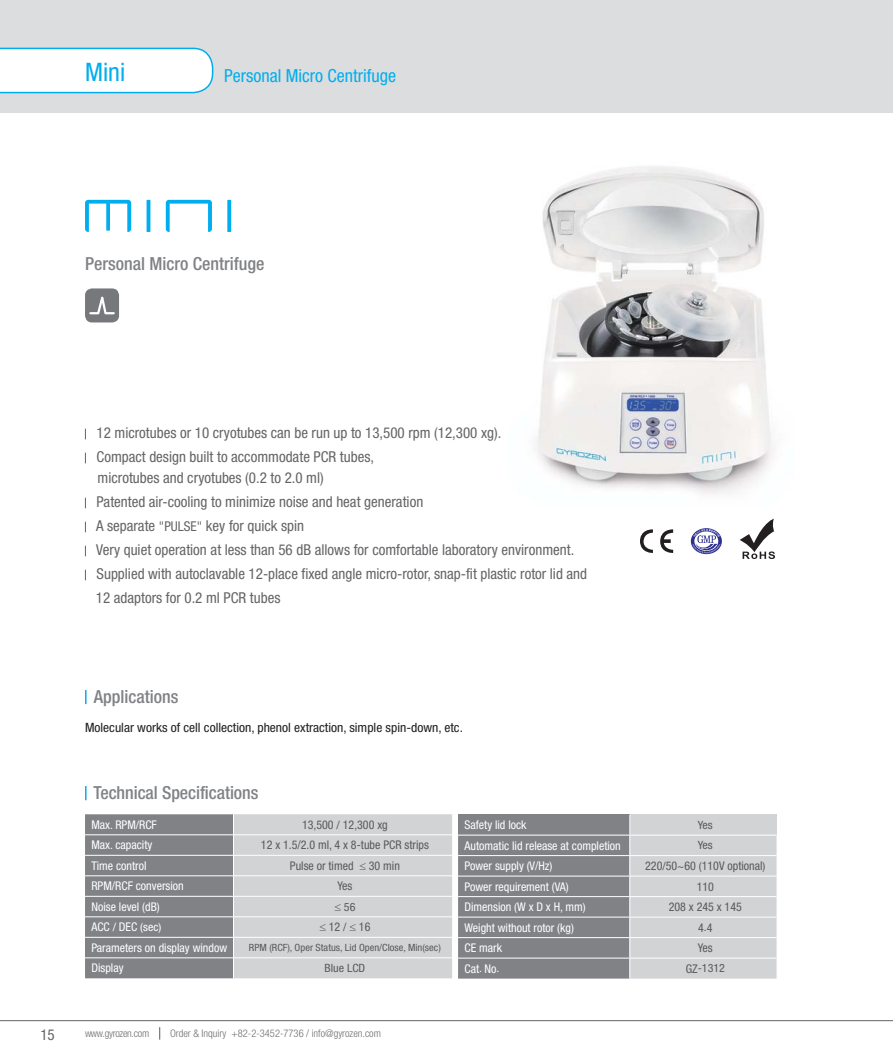
<style>
.page{position:relative;width:893px;height:1063px;background:#fff}
.page>*{position:absolute;margin:0;border:0;box-sizing:border-box;transform-origin:0 0}
.t1{font:condensed 25.5px "Helvetica Neue";color:#00aeef}
.t2{font:500 condensed 18px "Helvetica Neue";color:#808285}
.t3{font:condensed 18px "Helvetica Neue";color:#00aeef}
.t4{font:condensed 15px/24px "Helvetica Neue";color:#636466}
.t5{font:condensed 12.9px "Helvetica Neue";color:#231f20;scale:1.05 1}
.t6{font:condensed 12px "Helvetica Neue";color:#fff}
.t7{font:condensed 12px "Helvetica Neue";color:#58595b}
.t8{font:condensed 11.4px "Helvetica Neue";color:#58595b;scale:1.05 1}
.t9{font:300 condensed 10.5px "Helvetica Neue";color:#6d6e70}
.t10{font:300 condensed 10.5px "Helvetica Neue";letter-spacing:-.025em;color:#6d6e70}
.t11{font:condensed 10.05px "Helvetica Neue";color:#58595b;scale:1.05 1}
.s1{font-size:13.5px}
.s2{font-size:11.4px}
.s3{font-size:12px}
</style>
<div class="page">
<div style="left:0;top:0;width:893px;height:112px;background:#dcddde"></div>
<hr style="left:0;top:1020px;width:893px;height:1px;background:#636466">
<svg style="left:159px;top:1027px;width:1px;height:13px"></svg>
<svg style="left:0;top:47px;width:214px;height:47px;background:#ebf7fc"></svg>
<svg style="left:85px;top:690px;width:2px;height:14px"></svg>
<svg style="left:691px;top:528px;width:31px;height:26px"></svg>
<svg style="left:693px;top:529px;width:27px;height:24px"></svg>
<svg style="left:640px;top:529px;width:13px;height:24px"></svg>
<svg style="left:660px;top:529px;width:13px;height:24px"></svg>
<svg style="left:740px;top:519px;width:35px;height:40px"></svg>
<svg style="left:458px;top:815px;width:319px;height:164px;background:#a9abad"></svg>
<svg style="left:85px;top:786px;width:2px;height:14px"></svg>
<svg style="left:85px;top:200px;width:46px;height:32px"></svg>
<svg style="left:166px;top:200px;width:46px;height:32px"></svg>
<svg style="left:147px;top:200px;width:3px;height:32px"></svg>
<svg style="left:227px;top:200px;width:4px;height:32px"></svg>
<div style="left:85px;top:288px;width:34px;height:34px;background:#77787b;border-radius:7px"></div>
<svg style="left:88px;top:288px;width:28px;height:27px"></svg>
<img style="left:537px;top:166px;width:236px;height:328px">
<svg style="left:85px;top:814px;width:367px;height:164px;background:#b3b5b7"></svg>
<h1 class="t1" style="left:85px;top:63px;width:42px">Mini</h1>
<p class="t3" style="left:224px;top:70px;width:173px">Personal Micro Centrifuge</p>
<p class="t2" style="left:85px;top:257px;width:181px">Personal Micro Centrifuge</p>
<p class="t4" style="left:97px;top:422px;width:406px">12 microtubes or 10 cryotubes can be run up to 13,500 rpm (12,300 xg).<br>Compact design built to accommodate PCR tubes,</p>
<p class="t4" style="left:96px;top:467px;width:493px">microtubes and cryotubes (0.2 to 2.0 ml)<br>Patented air-cooling to minimize noise and heat generation<br>A separate <span class="s1">"PULSE"</span> key for quick spin<br>Very quiet operation at less than 56 dB allows for comfortable laboratory environment.<br>Supplied with autoclavable 12-place fixed angle micro-rotor, snap-fit plastic rotor lid and 12 adaptors for 0.2 ml PCR tubes</p>
<p class="t2" style="left:94px;top:690px;width:86px">Applications</p>
<p class="t5" style="left:85px;top:722px;width:361px">Molecular works of cell collection, phenol extraction, simple spin-down, etc.</p>
<p class="t2" style="left:94px;top:786px;width:166px">Technical Specifications</p>
<p class="t6" style="left:91px;top:820px;width:67px">Max<span class="s2">.</span> RPM<span class="s2">/</span>RCF</p>
<p class="t7" style="left:302px;top:820px;width:87px">13<span class="s2">,</span>500 <span class="s2">/</span> 12<span class="s2">,</span>300 xg</p>
<p class="t6" style="left:91px;top:841px;width:62px">Max<span class="s2">.</span> capacity</p>
<p class="t7" style="left:261px;top:841px;width:169px">12 x 1.5/2.0 ml, 4 x 8-tube PCR strips</p>
<p class="t6" style="left:91px;top:861px;width:57px">Time control</p>
<p class="t7" style="left:290px;top:861px;width:65px">Pulse or timed</p>
<p class="t7" style="left:369px;top:861px;width:33px">30 min</p>
<p class="t6" style="left:91px;top:882px;width:94px">RPM/RCF conversion</p>
<p class="t7" style="left:337px;top:882px;width:16px">Yes</p>
<p class="t6" style="left:91px;top:902px;width:70px">Noise level (dB)</p>
<p class="t8" style="left:344px;top:903px;width:12px">56</p>
<p class="t6" style="left:91px;top:923px;width:71px">ACC <span class="s2">/</span> DEC <span class="s2">(sec)</span></p>
<p class="t7" style="left:329px;top:923px;width:43px">12 <span class="s2">/</span> 16</p>
<p class="t6" style="left:91px;top:943px;width:137px">Parameters on display window</p>
<p class="t11" style="left:249px;top:944px;width:184px">RPM (RCF), Oper Status, Lid Open/Close, Min(sec)</p>
<p class="t6" style="left:91px;top:964px;width:34px">Display</p>
<p class="t8" style="left:325px;top:964px;width:40px">Blue LCD</p>
<p class="t4" style="left:40px;top:1024px;width:16px">15</p>
<p class="t10" style="left:85px;top:1030px;width:66px">www.gyrozen.com</p>
<p class="t9" style="left:170px;top:1030px;width:212px">Order &amp; Inquiry +82-2-3452-7736 / info@gyrozen.com</p>
<p class="t6" style="left:464px;top:821px;width:64px">Safety lid lock</p>
<p class="t8" style="left:698px;top:821px;width:16px">Yes</p>
<p class="t6" style="left:464px;top:841px;width:158px">Automatic lid release at completion</p>
<p class="t8" style="left:698px;top:841px;width:16px">Yes</p>
<p class="t6" style="left:464px;top:862px;width:90px">Power supply (V/Hz)</p>
<p class="t7" style="left:645px;top:862px;width:122px">220<span class="s2">/</span>50<span class="s2">~</span>60 <span class="s2">(</span>110V optional<span class="s2">)</span></p>
<p class="t6" style="left:464px;top:882px;width:106px">Power requirement (VA)</p>
<p class="t7" style="left:697px;top:882px;width:19px">110</p>
<p class="t6" style="left:464px;top:903px;width:123px">Dimension <span class="s2">(</span>W x D x H, mm<span class="s2">)</span></p>
<p class="t7" style="left:669px;top:903px;width:75px">208 x 245 x 145</p>
<p class="t6" style="left:464px;top:923px;width:111px">Weight without rotor (kg)</p>
<p class="t7" style="left:698px;top:923px;width:16px">4<span class="s2">.</span>4</p>
<p class="t6" style="left:464px;top:944px;width:39px">CE mark</p>
<p class="t7" style="left:698px;top:944px;width:16px">Yes</p>
<p class="t6" style="left:464px;top:964px;width:36px">Cat<span class="s2">.</span> No<span class="s2">.</span></p>
<p class="t8" style="left:686px;top:964px;width:39px"><span class="s3">GZ</span>-1312</p>
</div>
